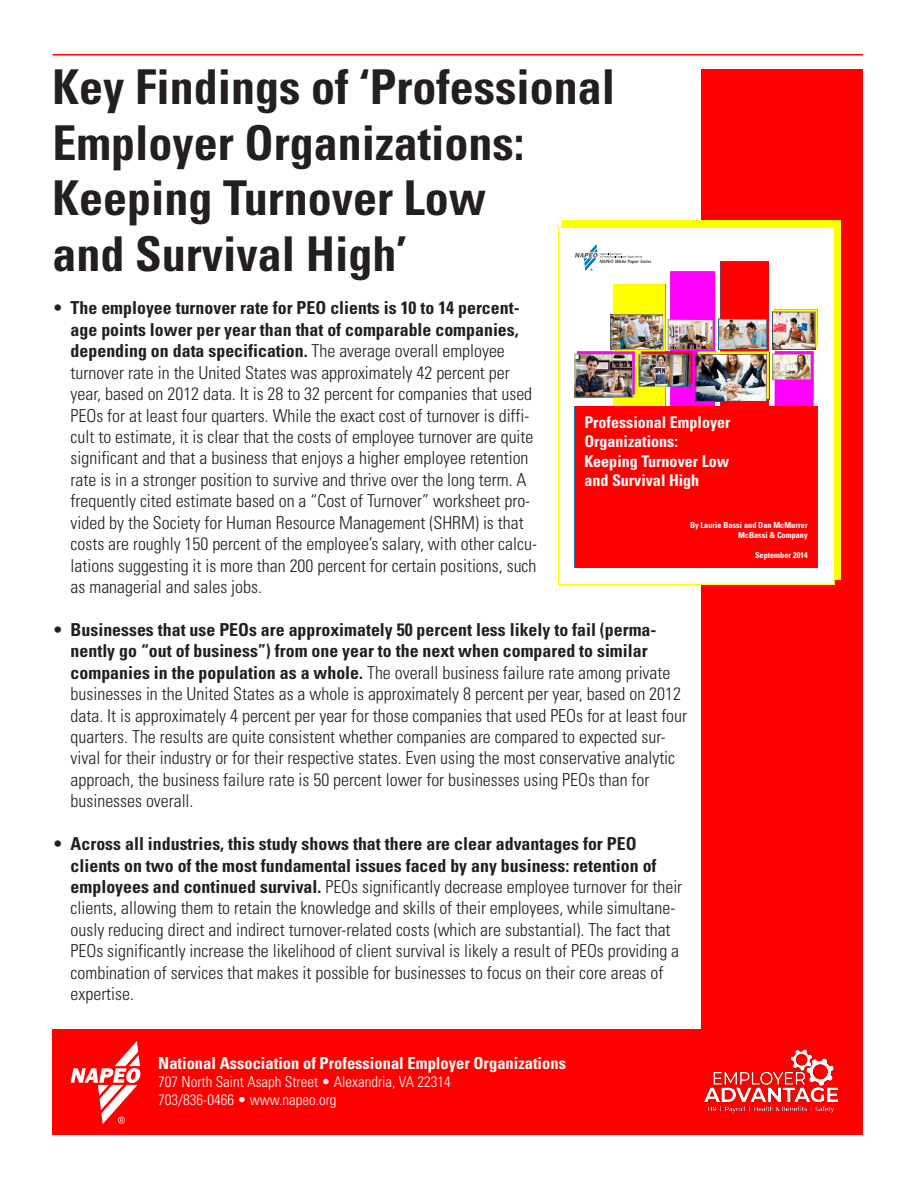
<style>
.page{position:relative;width:912px;height:1188px;background:#fff}
.page>*{position:absolute;margin:0;border:0;box-sizing:border-box;transform-origin:0 0}
.t1{font:700 condensed 48px/55.5px "Univers";color:#231f20}
.t2{font:300 condensed 17.85px/21.5px "Univers";color:#231f20}
.t3{font:700 condensed 16.5px "Univers";color:#fff}
.t4{font:700 condensed 16.2px/19.5px "Univers";color:#fff}
.t5{font:700 condensed 16.05px/19.2px "Univers";color:#fff}
.t6{font:300 condensed 15px/18px "Univers";color:#fff}
.t7{font:700 condensed 8.25px/9.9px "Univers";color:#fff;text-align:right}
.t8{font:700 condensed 8.1px/9.8px "Univers";color:#fff;text-align:right}
.t9{font:italic 600 4.5px "Stone Sans";color:#231f20}
.s1{font-weight:700}
</style>
<div class="page">
<div style="left:701px;top:70px;width:162px;height:1065px;background:#f00"></div>
<div style="left:561px;top:221px;width:279px;height:359px;background:#ff0"></div>
<div style="left:53px;top:1029px;width:810px;height:106px;background:#f00"></div>
<svg style="left:71px;top:1041px;width:69px;height:83px"></svg>
<hr style="left:53px;top:54px;width:810px;height:1px;background:#f00">
<div style="left:558px;top:228px;width:276px;height:356px;background:#fff"></div>
<div style="left:558px;top:227px;width:276px;height:357px;border:1px solid #ff0"></div>
<div style="left:575px;top:406px;width:242px;height:161px;background:#f00"></div>
<img style="left:575px;top:244px;width:243px;height:166px">
<img style="left:704px;top:1049px;width:135px;height:64px">
<h1 class="t1" style="left:53px;top:64px;width:564px">Key Findings of ‘Professional<br>Employer Organizations:<br>Keeping Turnover Low<br>and Survival High’</h1>
<p class="t2" style="left:71px;top:299px;width:468px;text-indent:-18px">• <span class="s1">The employee turnover rate for PEO clients is 10 to 14 percent&shy;age points lower per year than that of comparable companies, depending on data specification.</span> The average overall employee turnover rate in the United States was approximately 42 percent per year, based on 2012 data. It is 28 to 32 percent for companies that used PEOs for at least four quarters. While the exact cost of turnover is diffi&shy;cult to estimate, it is clear that the costs of employee turnover are quite significant and that a business that enjoys a higher employee retention rate is in a stronger position to survive and thrive over the long term. A frequently cited estimate based on a “Cost of Turnover” worksheet pro&shy;vided by the Society for Human Resource Management (SHRM) is that costs are roughly 150 percent of the employee’s salary, with other calcu&shy;lations suggesting it is more than 200 percent for certain positions, such as managerial and sales jobs.</p>
<p class="t2" style="left:71px;top:620px;width:618px;text-indent:-18px">• <span class="s1">Businesses that use PEOs are approximately 50 percent less likely to fail (perma&shy;nently go “out of business”) from one year to the next when compared to similar companies in the population as a whole.</span> The overall business failure rate among private businesses in the United States as a whole is approximately 8 percent per year, based on 2012 data. It is approximately 4 percent per year for those companies that used PEOs for at least four quarters. The results are quite consistent whether companies are compared to expected sur&shy;vival for their industry or for their respective states. Even using the most conservative analytic approach, the business failure rate is 50 percent lower for businesses using PEOs than for businesses overall.</p>
<p class="t2" style="left:71px;top:834px;width:613px;text-indent:-18px">• <span class="s1">Across all industries, this study shows that there are clear advantages for PEO clients on two of the most fundamental issues faced by any business: retention of employees and continued survival.</span> PEOs significantly decrease employee turnover for their clients, allowing them to retain the knowledge and skills of their employees, while simultane&shy;ously reducing direct and indirect turnover-related costs (which are substantial). The fact that PEOs significantly increase the likelihood of client survival is likely a result of PEOs providing a combination of services that makes it possible for businesses to focus on their core areas of expertise.</p>
<p class="t9" style="left:599px;top:260px;width:53px">NAPEO White Paper Series</p>
<p class="t4" style="left:584px;top:413px;width:149px">Professional Employer<br>Organizations:<br>Keeping Turnover Low and Survival High</p>
<p class="t7" style="left:690px;top:521px;width:119px">By Laurie Bassi and Dan McMurrer<br>McBassi &amp; Company</p>
<p class="t7" style="left:755px;top:551px;width:54px">September 2014</p>
<p class="t5" style="left:584px;top:414px;width:148px">Professional Employer<br>Organizations:<br>Keeping Turnover Low and Survival High</p>
<p class="t8" style="left:693px;top:521px;width:117px">By Laurie Bassi and Dan McMurrer<br>McBassi &amp; Company</p>
<p class="t8" style="left:757px;top:551px;width:53px">September 2014</p>
<p class="t3" style="left:158px;top:1056px;width:409px">National Association of Professional Employer Organizations</p>
<p class="t6" style="left:158px;top:1074px;width:294px">707 North Saint Asaph Street • Alexandria, VA 22314<br>703/836-0466 • www.napeo.org</p>
</div>
